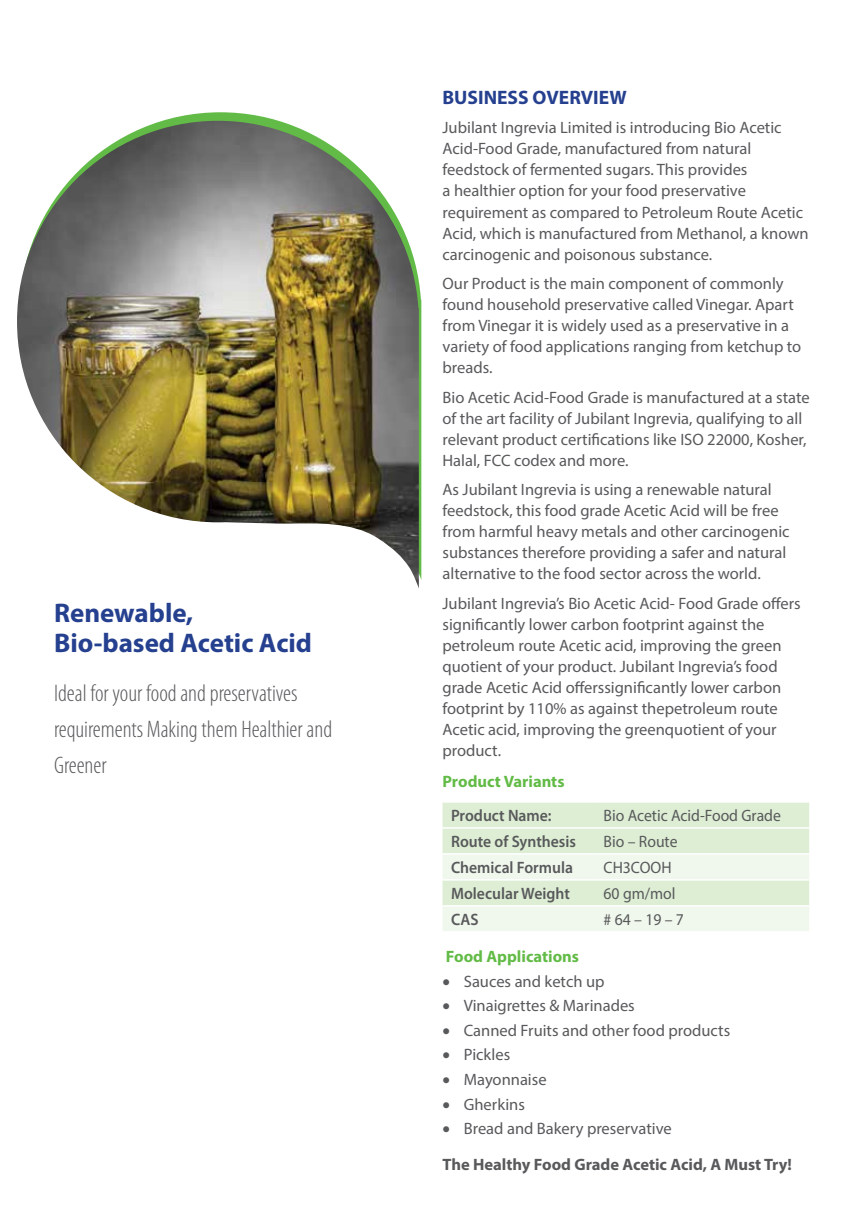
<style>
.page{position:relative;width:864px;height:1225px;background:#fff}
.page>*{position:absolute;margin:0;border:0;box-sizing:border-box;transform-origin:0 0}
.t1{font:700 27px/30px "Myriad Pro";color:#25408f}
.t2{font:300 condensed 24px/36px "Myriad Pro";color:#58595b}
.t3{font:700 19.5px "Myriad Pro";color:#25408f}
.t4{font:16.5px/21px "Myriad Pro";color:#58595b}
.t5{font:700 16.5px/35.2px "Myriad Pro";color:#58595b}
.t6{font:600 16.5px "Myriad Pro";color:#58595b;scale:.95 1}
.t7{font:16.5px "Myriad Pro";color:#58595b;scale:.95 1}
.t8{font:700 16.5px "Myriad Pro";color:#62bb46}
.s1{font-weight:400}
</style>
<div class="page">
<svg style="left:442px;top:802px;width:366px;height:129px;background:#e5f1de"></svg>
<hr style="left:442px;top:827px;width:153px;height:1px;background:#fff">
<hr style="left:595px;top:827px;width:213px;height:1px;background:#fff">
<hr style="left:442px;top:853px;width:153px;height:1px;background:#fff">
<hr style="left:595px;top:853px;width:213px;height:1px;background:#fff">
<hr style="left:442px;top:879px;width:153px;height:1px;background:#fff">
<hr style="left:595px;top:879px;width:213px;height:1px;background:#fff">
<hr style="left:442px;top:905px;width:153px;height:1px;background:#fff">
<hr style="left:595px;top:905px;width:213px;height:1px;background:#fff">
<svg style="left:162px;top:112px;width:259px;height:468px"></svg>
<img style="left:17px;top:121px;width:401px;height:465px">
<h1 class="t1" style="left:54px;top:597px;width:259px">Renewable,<br>Bio-based Acetic Acid</h1>
<h2 class="t2" style="left:54px;top:675px;width:279px">Ideal for your food and preservatives requirements Making them Healthier and<br>Greener</h2>
<p class="t3" style="left:442px;top:85px;width:185px">BUSINESS OVERVIEW</p>
<p class="t4" style="left:442px;top:117px;width:367px">Jubilant Ingrevia Limited is introducing Bio Acetic Acid-Food Grade, manufactured from natural feedstock of fermented sugars. This provides<br>a healthier option for your food preservative requirement as compared to Petroleum Route Acetic Acid, which is manufactured from Methanol, a known carcinogenic and poisonous substance.</p>
<p class="t4" style="left:442px;top:273px;width:360px">Our Product is the main component of commonly found household preservative called Vinegar. Apart from Vinegar it is widely used as a preservative in a variety of food applications ranging from ketchup to breads.</p>
<p class="t4" style="left:442px;top:386px;width:368px">Bio Acetic Acid-Food Grade is manufactured at a state of the art facility of Jubilant Ingrevia, qualifying to all relevant product certifications like ISO 22000, Kosher, Halal, FCC codex and more.</p>
<p class="t4" style="left:442px;top:479px;width:348px">As Jubilant Ingrevia is using a renewable natural feedstock, this food grade Acetic Acid will be free from harmful heavy metals and other carcinogenic substances therefore providing a safer and natural alternative to the food sector across the world.</p>
<p class="t4" style="left:442px;top:592px;width:359px">Jubilant Ingrevia’s Bio Acetic Acid- Food Grade offers significantly lower carbon footprint against the petroleum route Acetic acid, improving the green quotient of your product. Jubilant Ingrevia’s food grade Acetic Acid offerssignificantly lower carbon footprint by 110% as against thepetroleum route Acetic acid, improving the greenquotient of your product.</p>
<p class="t8" style="left:442px;top:770px;width:123px">Product Variants</p>
<p class="t6" style="left:451px;top:805px;width:107px">Product Name:</p>
<p class="t7" style="left:603px;top:805px;width:188px">Bio Acetic Acid-Food Grade</p>
<p class="t6" style="left:451px;top:831px;width:133px">Route of Synthesis</p>
<p class="t7" style="left:603px;top:831px;width:79px">Bio – Route</p>
<p class="t6" style="left:451px;top:857px;width:130px">Chemical Formula</p>
<p class="t7" style="left:603px;top:857px;width:73px">CH3COOH</p>
<p class="t6" style="left:451px;top:883px;width:126px">Molecular Weight</p>
<p class="t7" style="left:603px;top:883px;width:77px">60 gm/mol</p>
<p class="t6" style="left:451px;top:909px;width:30px">CAS</p>
<p class="t7" style="left:603px;top:909px;width:86px"># 64 – 19 – 7</p>
<p class="t8" style="left:445px;top:945px;width:135px">Food Applications</p>
<p class="t4" style="left:442px;top:970px;width:163px">• Sauces and ketch up</p>
<p class="t4" style="left:442px;top:995px;width:194px">• Vinaigrettes &amp; Marinades</p>
<p class="t4" style="left:442px;top:1019px;width:289px">• Canned Fruits and other food products</p>
<p class="t4" style="left:442px;top:1044px;width:69px">• Pickles</p>
<p class="t4" style="left:442px;top:1068px;width:106px">• Mayonnaise</p>
<p class="t4" style="left:442px;top:1093px;width:84px">• Gherkins</p>
<p class="t5" style="left:442px;top:1110px;width:350px">• <span class="s1">Bread and Bakery preservative<br></span>The Healthy Food Grade Acetic Acid, A Must Try!</p>
</div>
